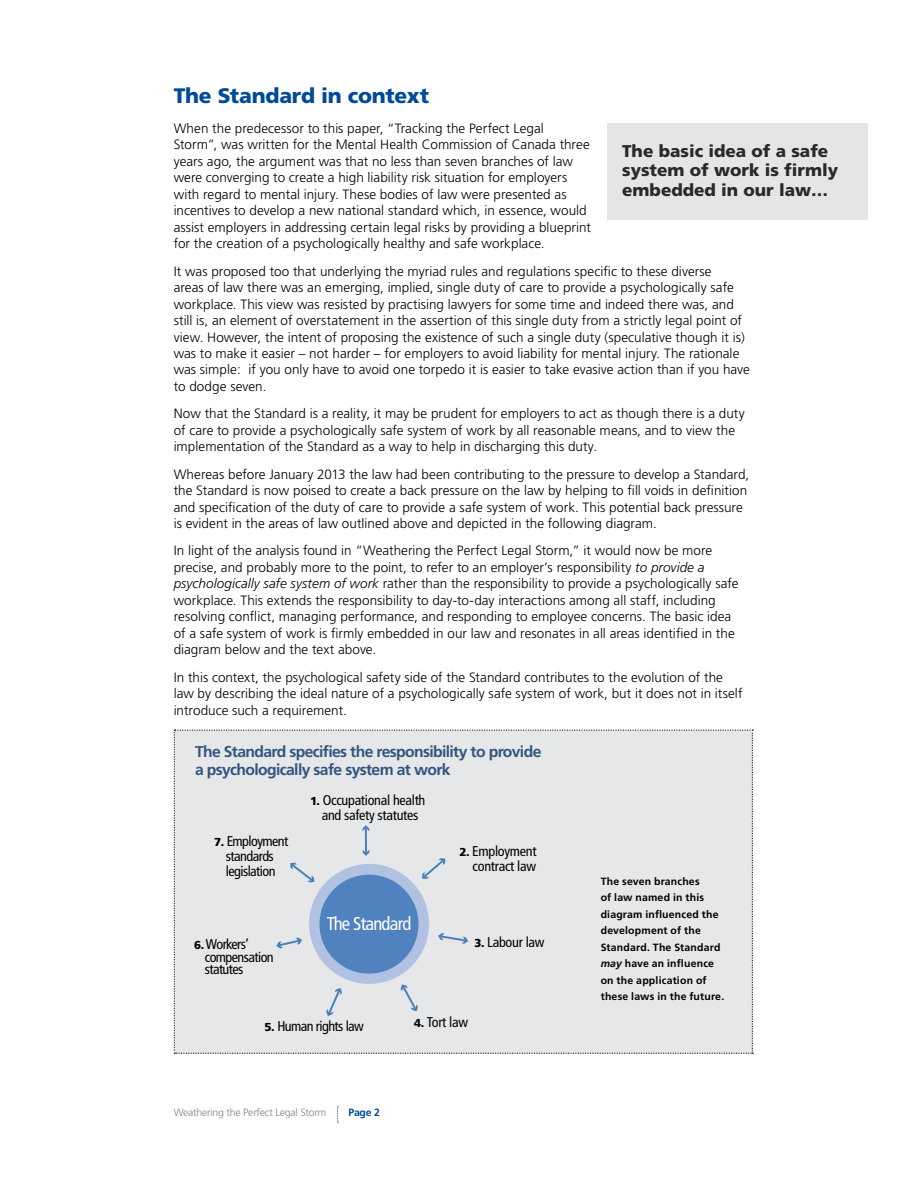
<style>
.page{position:relative;width:918px;height:1188px;background:#fff}
.page>*{position:absolute;margin:0;border:0;box-sizing:border-box;transform-origin:0 0}
.t1{font:900 21px "Frutiger";letter-spacing:-.01em;color:#004a97}
.t2{font:condensed 18.6px "Frutiger";letter-spacing:-.04em;color:#fff}
.t3{font:900 17.1px/19.5px "Frutiger";color:#000}
.t4{font:700 15.75px/18.9px "Frutiger";letter-spacing:-.04em;color:#31557f}
.t5{font:condensed 14.1px/12.3px "Frutiger";letter-spacing:-.04em;color:#000}
.t6{font:condensed 14.1px/14.9px "Frutiger";letter-spacing:-.02em;color:#000;text-align:center}
.t7{font:300 13.5px/16.5px "Frutiger";letter-spacing:.005em;color:#000}
.t8{font:700 10.5px/16.5px "Frutiger";letter-spacing:.02em;color:#000}
.t9{font:300 10.5px "Frutiger";letter-spacing:-.02em;color:#808285}
.t10{font:700 10.5px "Frutiger";color:#004a97}
.s1{font-style:italic}
.s2{font-weight:900;font-stretch:normal;font-size:11.55px}
</style>
<div class="page">
<div style="left:607px;top:123px;width:261px;height:96px;background:#e0e1e2"></div>
<svg style="left:174px;top:730px;width:579px;height:324px;background:#dde1e5"></svg>
<svg style="left:337px;top:1107px;width:1px;height:16px"></svg>
<h2 class="t1" style="left:174px;top:83px;width:257px">The Standard in context</h2>
<p class="t7" style="left:174px;top:120px;width:418px">When the predecessor to this paper, “Tracking the Perfect Legal Storm”, was written for the Mental Health Commission of Canada three years ago, the argument was that no less than seven branches of law were converging to create a high liability risk situation for employers with regard to mental injury. These bodies of law were presented as incentives to develop a new national standard which, in essence, would</p>
<p class="t3" style="left:622px;top:141px;width:218px">The basic idea of a safe system of work is firmly embedded in our law…</p>
<p class="t7" style="left:174px;top:219px;width:419px">assist employers in addressing certain legal risks by providing a blueprint for the creation of a psychologically healthy and safe workplace.</p>
<p class="t7" style="left:174px;top:263px;width:578px">It was proposed too that underlying the myriad rules and regulations specifc to these diverse<br>areas of law there was an emerging, implied, single duty of care to provide a psychologically safe workplace. This view was resisted by practising lawyers for some time and indeed there was, and still is, an element of overstatement in the assertion of this single duty from a strictly legal point of view. However, the intent of proposing the existence of such a single duty (speculative though it is) was to make it easier – not harder – for employers to avoid liability for mental injury. The rationale was simple: if you only have to avoid one torpedo it is easier to take evasive action than if you have to dodge seven.</p>
<p class="t7" style="left:174px;top:405px;width:573px">Now that the Standard is a reality, it may be prudent for employers to act as though there is a duty of care to provide a psychologically safe system of work by all reasonable means, and to view the implementation of the Standard as a way to help in discharging this duty.</p>
<p class="t7" style="left:174px;top:466px;width:577px">Whereas before January 2013 the law had been contributing to the pressure to develop a Standard, the Standard is now poised to create a back pressure on the law by helping to fll voids in defnition and specifcation of the duty of care to provide a safe system of work. This potential back pressure is evident in the areas of law outlined above and depicted in the following diagram.</p>
<p class="t7" style="left:174px;top:542px;width:567px">In light of the analysis found in “Weathering the Perfect Legal Storm,” it would now be more precise, and probably more to the point, to refer to an employer’s responsibility <span class="s1">to provide a psychologically safe system of work</span> rather than the responsibility to provide a psychologically safe workplace. This extends the responsibility to day-to-day interactions among all staff, including resolving confict, managing performance, and responding to employee concerns. The basic idea of a safe system of work is frmly embedded in our law and resonates in all areas identifed in the diagram below and the text above.</p>
<p class="t7" style="left:174px;top:669px;width:570px">In this context, the psychological safety side of the Standard contributes to the evolution of the law by describing the ideal nature of a psychologically safe system of work, but it does not in itself introduce such a requirement.</p>
<p class="t4" style="left:195px;top:741px;width:348px">The Standard specifies the responsibility to provide a psychologically safe system at work</p>
<p class="t6" style="left:310px;top:793px;width:117px"><span class="s2">1.</span> Occupational health and safety statutes</p>
<p class="t5" style="left:214px;top:835px;width:76px"><span class="s2">7.</span> Employment</p>
<p class="t6" style="left:460px;top:844px;width:79px"><span class="s2">2.</span> Employment</p>
<p class="t5" style="left:226px;top:850px;width:49px">standards</p>
<p class="t5" style="left:226px;top:865px;width:51px">legislation</p>
<p class="t6" style="left:473px;top:859px;width:65px">contract law</p>
<p class="t8" style="left:601px;top:873px;width:125px">The seven branches<br>of law named in this diagram infuenced the development of the<br>Standard. The Standard <span class="s1">may</span> have an infuence on the application of these laws in the future.</p>
<p class="t2" style="left:327px;top:913px;width:86px">The Standard</p>
<p class="t6" style="left:475px;top:935px;width:71px"><span class="s2">3.</span> Labour law</p>
<p class="t5" style="left:194px;top:938px;width:56px"><span class="s2">6.</span> Workers’</p>
<p class="t5" style="left:205px;top:951px;width:70px">compensation statutes</p>
<p class="t5" style="left:265px;top:1020px;width:101px"><span class="s2">5.</span> Human rights law</p>
<p class="t9" style="left:174px;top:1107px;width:154px">Weathering the Perfect Legal Storm</p>
<p class="t10" style="left:348px;top:1107px;width:33px">Page 2</p>
<p class="t5" style="left:414px;top:1017px;width:55px"><span class="s2">4.</span> Tort law</p>
</div>
